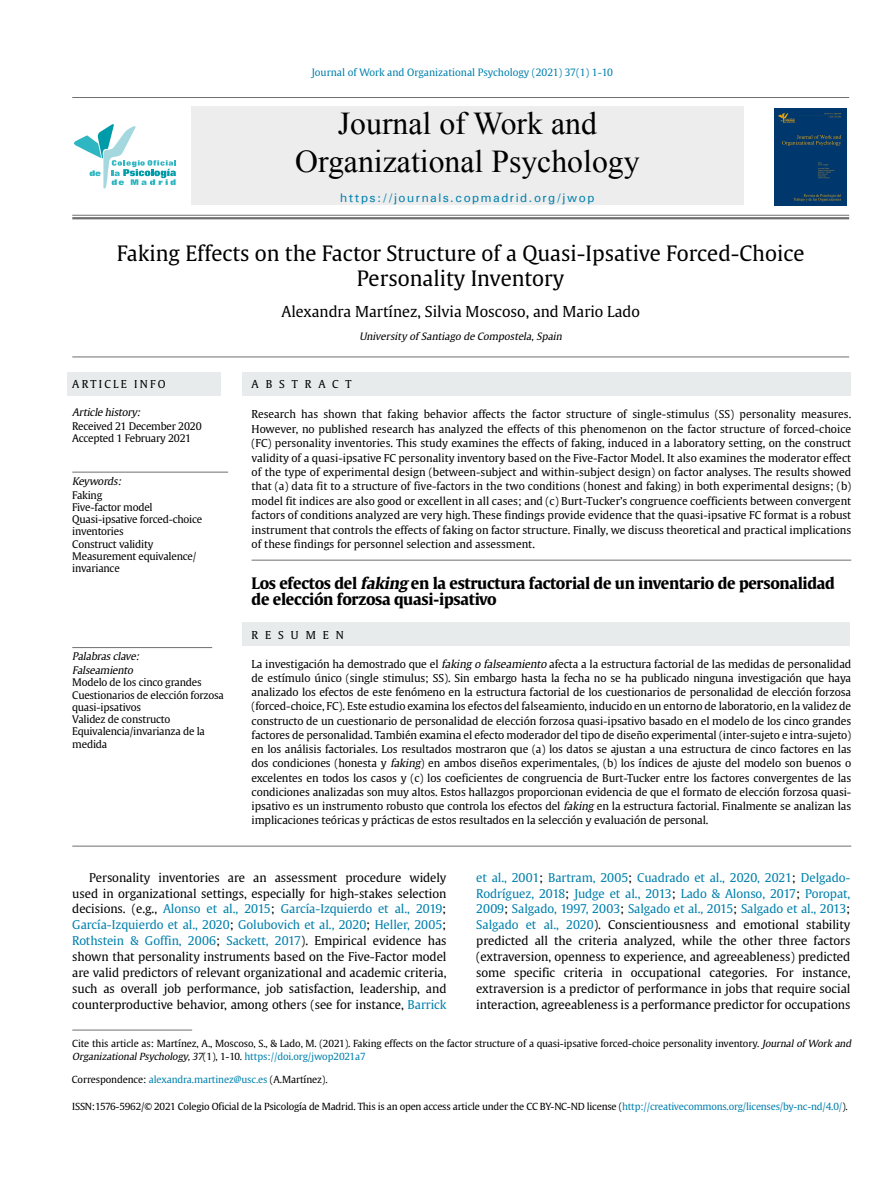
<style>
.page{position:relative;width:893px;height:1191px;background:#fff}
.page>*{position:absolute;margin:0;border:0;box-sizing:border-box;transform-origin:0 0}
.t1{font:31.8px/38.1px "Times New Roman";color:#000;text-align:center}
.t2{font:21.15px/25.3px "Gulliver";color:#000;text-align:center}
.t3{font:700 15.75px/15.6px "Gulliver";letter-spacing:-.02em;color:#000}
.t4{font:15px "Gulliver";color:#000}
.t5{font:12.45px "Univers";letter-spacing:.12em;color:#0080ad}
.t6{font:12px/15.9px "Gulliver";letter-spacing:-.005em;color:#000;text-align:justify}
.t7{font:10.8px/14.2px "Gulliver";color:#000;text-align:justify}
.t8{font:10.8px "Gulliver";letter-spacing:.64em;color:#000}
.t9{font:10.8px "Gulliver";letter-spacing:.205em;color:#000}
.t10{font:10.35px/12.3px "Gulliver";letter-spacing:-.02em;color:#000}
.t11{font:italic 10.35px/13.5px "Gulliver";color:#000}
.t12{font:10.05px "Gulliver";color:#0080ad}
.t13{font:italic 10.05px "Gulliver";color:#000}
.t14{font:9.75px/12.5px "Gulliver";letter-spacing:-.015em;color:#000}
.s1{font-style:italic}
.s2{color:#0080ad}
</style>
<div class="page">
<hr style="left:72px;top:97px;width:777px;height:1px;background:#706f6f">
<hr style="left:72px;top:215px;width:777px;height:1px;background:#706f6f">
<hr style="left:72px;top:217px;width:777px;height:2px;background:#706f6f">
<div style="left:191px;top:107px;width:552px;height:98px;background:#ededed"></div>
<hr style="left:72px;top:846px;width:779px;height:1px;background:#706f6f">
<hr style="left:72px;top:1029px;width:120px;height:1px;background:#706f6f">
<hr style="left:72px;top:357px;width:777px;height:1px;background:#706f6f">
<div style="left:67px;top:372px;width:153px;height:23px;background:#e8ebec"></div>
<div style="left:242px;top:372px;width:609px;height:23px;background:#e8ebec"></div>
<div style="left:242px;top:622px;width:608px;height:23px;background:#e8ebec"></div>
<hr style="left:72px;top:472px;width:156px;height:1px;background:#706f6f">
<hr style="left:252px;top:560px;width:599px;height:1px;background:#706f6f">
<hr style="left:72px;top:647px;width:140px;height:1px;background:#706f6f">
<svg style="left:74px;top:124px;width:102px;height:64px"></svg>
<img style="left:774px;top:108px;width:73px;height:97px">
<p class="t12" style="left:312px;top:66px;width:303px">Journal of Work and Organizational Psychology (2021) 37(1) 1-10</p>
<h1 class="t1" style="left:295px;top:103px;width:346px">Journal of Work and<br>Organizational Psychology</h1>
<p class="t5" style="left:340px;top:190px;width:256px">https://journals.copmadrid.org/jwop</p>
<h2 class="t2" style="left:117px;top:240px;width:689px">Faking Effects on the Factor Structure of a Quasi-Ipsative Forced-Choice<br>Personality Inventory</h2>
<h3 class="t4" style="left:282px;top:302px;width:360px">Alexandra Martínez, Silvia Moscoso, and Mario Lado</h3>
<p class="t13" style="left:359px;top:330px;width:206px">University of Santiago de Compostela,Spain</p>
<p class="t9" style="left:72px;top:378px;width:95px">ARTICLE INFO</p>
<p class="t11" style="left:72px;top:406px;width:72px">Article history:</p>
<p class="t10" style="left:72px;top:420px;width:131px">Received 21 December 2020<br>Accepted 1 February 2021</p>
<p class="t11" style="left:72px;top:474px;width:53px">Keywords:</p>
<p class="t10" style="left:72px;top:488px;width:132px">Faking<br>Five-factor model<br>Quasi-ipsative forced-choice inventories<br>Construct validity<br>Measurement equivalence/ invariance</p>
<p class="t11" style="left:72px;top:650px;width:71px">Palabrasclave:<br>Falseamiento</p>
<p class="t10" style="left:72px;top:676px;width:153px">Modelo de los cinco grandes<br>Cuestionarios de elección forzosa quasi-ipsativos<br>Validez de constructo<br>Equivalencia/invarianza de la medida</p>
<p class="t8" style="left:252px;top:378px;width:102px">ABSTRACT</p>
<p class="t7" style="left:252px;top:407px;width:601px">Research has shown that faking behavior affects the factor structure of single-stimulus (SS) personality measures.<br>However, no published research has analyzed the effects of this phenomenon on the factor structure of forced-choice (FC) personality inventories. This study examines the effects of faking, induced in a laboratory setting, on the construct validity of a quasi-ipsative FC personality inventory based on the Five-Factor Model. It also examines the moderator effect of the type of experimental design (between-subject and within-subject design) on factor analyses. The results showed that (a) data fit to a structure of five-factors in the two conditions (honest and faking) in both experimental designs; (b) model fit indices are also good or excellent in all cases; and (c) Burt-Tucker’s congruence coefficients between convergent factors of conditions analyzed are very high. These findings provide evidence that the quasi-ipsative FC format is a robust instrument that controls the effects of faking on factor structure. Finally, we discuss theoretical and practical implications of these findings for personnel selection and assessment.</p>
<h3 class="t3" style="left:252px;top:575px;width:585px">Los efectos del <span class="s1">faking</span> en la estructura factorial de un inventario de personalidad de elección forzosa quasi-ipsativo</h3>
<p class="t8" style="left:252px;top:628px;width:94px">RESUMEN</p>
<p class="t7" style="left:252px;top:656px;width:601px">La investigación ha demostrado que el <span class="s1">faking o falseamiento</span> afecta a la estructura factorial de las medidas de personalidad de estímulo único (single stimulus; SS). Sin embargo hasta la fecha no se ha publicado ninguna investigación que haya analizado los efectos de este fenómeno en la estructura factorial de los cuestionarios de personalidad de elección forzosa (forced-choice, FC). Este estudio examina los efectos del falseamiento, inducido en un entorno de laboratorio, en la validez de constructo de un cuestionario de personalidad de elección forzosa quasi-ipsativo basado en el modelo de los cinco grandes factores de personalidad. También examina el efecto moderador del tipo de diseño experimental (inter-sujeto e intra-sujeto) en los análisis factoriales. Los resultados mostraron que (a) los datos se ajustan a una estructura de cinco factores en las dos condiciones (honesta y <span class="s1">faking</span>) en ambos diseños experimentales, (b) los índices de ajuste del modelo son buenos o excelentes en todos los casos y (c) los coeficientes de congruencia de Burt-Tucker entre los factores convergentes de las condiciones analizadas son muy altos. Estos hallazgos proporcionan evidencia de que el formato de elección forzosa quasi&shy;ipsativo es un instrumento robusto que controla los efectos del <span class="s1">faking</span> en la estructura factorial. Finalmente se analizan las implicaciones teóricas y prácticas de estos resultados en la selección y evaluación de personal.</p>
<p class="t6" style="left:72px;top:869px;width:376px;text-indent:17px">Personality inventories are an assessment procedure widely used in organizational settings, especially for high-stakes selection decisions. (e.g., <span class="s2">Alonso et al., 2015</span>; <span class="s2">García-Izquierdo et al., 2019</span>; <span class="s2">García-Izquierdo et al., 2020</span>; <span class="s2">Golubovich et al., 2020</span>; <span class="s2">Heller, 2005</span>; <span class="s2">Rothstein &amp; Goffin, 2006</span>; <span class="s2">Sackett, 2017</span>). Empirical evidence has shown that personality instruments based on the Five-Factor model are valid predictors of relevant organizational and academic criteria, such as overall job performance, job satisfaction, leadership, and counterproductive behavior, among others (see for instance, <span class="s2">Barrick</span></p>
<p class="t6" style="left:476px;top:869px;width:376px"><span class="s2">et al., 2001</span>; <span class="s2">Bartram, 2005</span>; <span class="s2">Cuadrado et al., 2020, 2021</span>; <span class="s2">Delgado-Rodríguez, 2018</span>; <span class="s2">Judge et al., 2013</span>; <span class="s2">Lado &amp; Alonso, 2017</span>; <span class="s2">Poropat, 2009</span>; <span class="s2">Salgado, 1997, 2003</span>; <span class="s2">Salgado et al., 2015</span>; <span class="s2">Salgado et al., 2013</span>; <span class="s2">Salgado et al., 2020</span>). Conscientiousness and emotional stability predicted all the criteria analyzed, while the other three factors (extraversion, openness to experience, and agreeableness) predicted some specific criteria in occupational categories. For instance, extraversion is a predictor of performance in jobs that require social interaction, agreeableness is a performance predictor for occupations</p>
<p class="t14" style="left:72px;top:1037px;width:783px">Cite this article as: Martínez, A., Moscoso, S., &amp; Lado, M. (2021). Faking effects on the factor structure of a quasi-ipsative forced-choice personality inventory. <span class="s1">Journalof Work and<br>OrganizationalPsychology,37</span>(1), 1-10. <span class="s2">https://doi.org/jwop2021a7</span></p>
<p class="t14" style="left:72px;top:1073px;width:257px">Correspondence: <span class="s2">alexandra.martinez@usc.es</span> (A.Martínez).</p>
<p class="t14" style="left:72px;top:1100px;width:777px">ISSN:1576-5962/© 2021 Colegio Oficial de la Psicología de Madrid. This is an open access article under the CC BY-NC-ND license (<span class="s2">http://creativecommons.org/licenses/by-nc-nd/4.0/</span>).</p>
</div>
